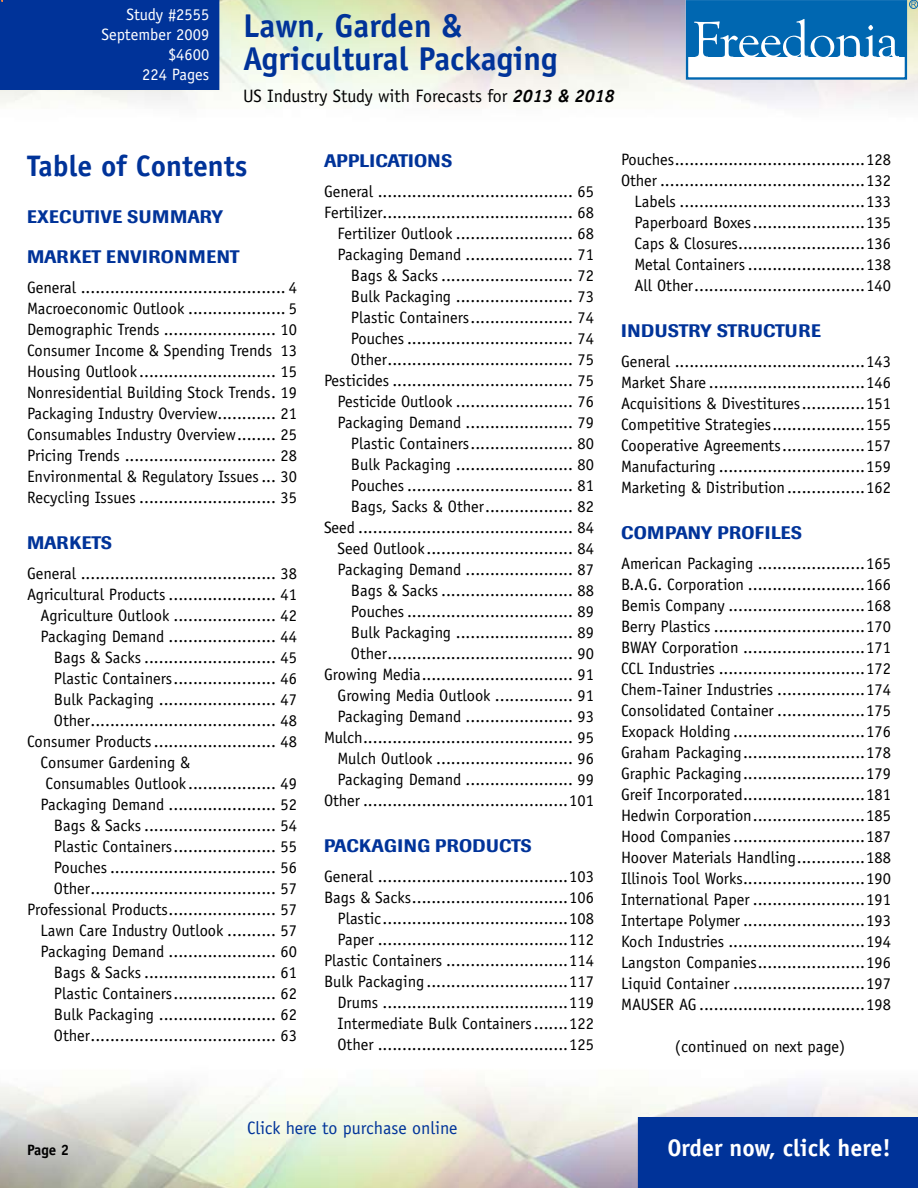
<style>
.page{position:relative;width:918px;height:1188px;background:#fff}
.page>*{position:absolute;margin:0;border:0;box-sizing:border-box;transform-origin:0 0}
.t1{font:700 33px/33px "Officina Sans";color:#039}
.t2{font:700 29.7px "Officina Sans";color:#039}
.t3{font:700 24px "Officina Sans";color:#fff}
.t4{font:500 18px "Imago";letter-spacing:.02em;color:#039}
.t5{font:18px "Officina Sans";color:#000}
.t6{font:18px "Officina Sans";color:#039}
.t7{font:16.5px/21px "Officina Sans";color:#000;text-align:justify}
.t8{font:16.5px/19.8px "Officina Sans";color:#fff;text-align:right}
.t9{font:700 15px "Officina Sans";color:#000}
.s1{font-weight:700;font-style:italic}
</style>
<div class="page">
<div style="left:638px;top:1117px;width:280px;height:71px;background:#039"></div>
<div style="left:686px;top:0;width:221px;height:80px;border:2px solid #0067b1"></div>
<div style="left:687px;top:1px;width:218px;height:56px;background:#0067b1"></div>
<svg style="left:694px;top:19px;width:205px;height:38px"></svg>
<div style="left:909px;top:0;width:9px;height:9px;border:1px solid #0067b1;border-radius:50%"></div>
<svg style="left:911px;top:2px;width:5px;height:5px"></svg>
<div style="left:0;top:0;width:219px;height:90px;background:#039"></div>
<p class="t8" style="left:101px;top:5px;width:109px">Study #2555<br>September 2009 $4600<br>224 Pages</p>
<h1 class="t1" style="left:243px;top:9px;width:316px">Lawn, Garden &amp;<br>Agricultural Packaging</h1>
<p class="t5" style="left:243px;top:85px;width:373px">US Industry Study with Forecasts for <span class="s1">2013 &amp; 2018</span></p>
<h2 class="t2" style="left:27px;top:148px;width:222px">Table of Contents</h2>
<p class="t4" style="left:27px;top:206px;width:198px">EXECUTIVE SUMMARY</p>
<p class="t4" style="left:27px;top:246px;width:214px">MARKET ENVIRONMENT</p>
<p class="t7" style="left:27px;top:277px;width:271px">General .......................................... 4<br>Macroeconomic Outlook .................... 5<br>Demographic Trends ....................... 10<br>Consumer Income &amp; Spending Trends 13<br>Housing Outlook ............................ 15<br>Nonresidential Building Stock Trends. 19<br>Packaging Industry Overview............ 21<br>Consumables Industry Overview........ 25<br>Pricing Trends ............................... 28<br>Environmental &amp; Regulatory Issues... 30<br>Recycling Issues ............................ 35</p>
<p class="t4" style="left:27px;top:531px;width:15px">MARK</p>
<p class="t4" style="left:82px;top:531px;width:32px">ETS</p>
<p class="t7" style="left:27px;top:563px;width:271px">General ........................................ 38</p>
<p class="t7" style="left:27px;top:584px;width:271px">Agricultural Products ...................... 41</p>
<p class="t7" style="left:40px;top:605px;width:258px">Agriculture Outlook ..................... 42</p>
<p class="t7" style="left:40px;top:626px;width:258px">Packaging Demand ...................... 44</p>
<p class="t7" style="left:54px;top:647px;width:245px">Bags &amp; Sacks ........................... 45</p>
<p class="t7" style="left:54px;top:668px;width:245px">Plastic Containers..................... 46</p>
<p class="t7" style="left:54px;top:689px;width:245px">Bulk Packaging ........................ 47</p>
<p class="t7" style="left:54px;top:710px;width:245px">Other...................................... 48</p>
<p class="t7" style="left:27px;top:731px;width:271px">Consumer Products......................... 48</p>
<p class="t7" style="left:40px;top:752px;width:151px">Consumer Gardening &amp;</p>
<p class="t7" style="left:45px;top:773px;width:253px">Consumables Outlook .................. 49</p>
<p class="t7" style="left:40px;top:794px;width:258px">Packaging Demand ...................... 52</p>
<p class="t7" style="left:54px;top:815px;width:245px">Bags &amp; Sacks ........................... 54</p>
<p class="t7" style="left:54px;top:836px;width:245px">Plastic Containers..................... 55</p>
<p class="t7" style="left:54px;top:857px;width:245px">Pouches .................................. 56</p>
<p class="t7" style="left:54px;top:878px;width:245px">Other...................................... 57</p>
<p class="t7" style="left:27px;top:899px;width:271px">Professional Products...................... 57</p>
<p class="t7" style="left:40px;top:920px;width:258px">Lawn Care Industry Outlook .......... 57</p>
<p class="t7" style="left:40px;top:941px;width:258px">Packaging Demand ...................... 60</p>
<p class="t7" style="left:54px;top:962px;width:245px">Bags &amp; Sacks ........................... 61</p>
<p class="t7" style="left:54px;top:983px;width:245px">Plastic Containers..................... 62</p>
<p class="t7" style="left:54px;top:1004px;width:245px">Bulk Packaging ........................ 62</p>
<p class="t7" style="left:54px;top:1025px;width:245px">Other...................................... 63</p>
<p class="t4" style="left:324px;top:150px;width:57px">APPLICATION</p>
<p class="t4" style="left:441px;top:150px;width:13px">S</p>
<p class="t7" style="left:324px;top:181px;width:271px;text-align:right">General ........................................ 65<br>Fertilizer....................................... 68<br>Fertilizer Outlook ........................ 68<br>Packaging Demand ...................... 71<br>Bags &amp; Sacks ........................... 72<br>Bulk Packaging ........................ 73<br>Plastic Containers..................... 74<br>Pouches .................................. 74<br>Other...................................... 75<br>Pesticides ..................................... 75<br>Pesticide Outlook ........................ 76<br>Packaging Demand ...................... 79<br>Plastic Containers..................... 80<br>Bulk Packaging ........................ 80<br>Pouches .................................. 81<br>Bags, Sacks &amp; Other.................. 82<br>Seed ............................................ 84<br>Seed Outlook.............................. 84<br>Packaging Demand ...................... 87<br>Bags &amp; Sacks ........................... 88<br>Pouches .................................. 89<br>Bulk Packaging ........................ 89<br>Other...................................... 90<br>Growing Media............................... 91<br>Growing Media Outlook ................ 91<br>Packaging Demand ...................... 93<br>Mulch........................................... 95<br>Mulch Outlook ............................ 96<br>Packaging Demand ...................... 99<br>Other ..........................................101</p>
<p class="t4" style="left:324px;top:835px;width:24px">PACKA</p>
<p class="t4" style="left:384px;top:835px;width:115px">GING PRODUCT</p>
<p class="t4" style="left:521px;top:835px;width:13px">S</p>
<p class="t7" style="left:324px;top:866px;width:271px;text-align:right">General .......................................103<br>Bags &amp; Sacks................................106<br>Plastic......................................108<br>Paper .......................................112<br>Plastic Containers .........................114<br>Bulk Packaging .............................117<br>Drums ......................................119<br>Intermediate Bulk Containers.......122<br>Other .......................................125</p>
<p class="t7" style="left:621px;top:149px;width:271px;text-align:right">Pouches.......................................128<br>Other ..........................................132<br>Labels ......................................133<br>Paperboard Boxes.......................135<br>Caps &amp; Closures..........................136<br>Metal Containers ........................138<br>All Other...................................140</p>
<p class="t4" style="left:621px;top:320px;width:70px">IN DUSTRY</p>
<p class="t4" style="left:717px;top:320px;width:24px">STRUCTUR</p>
<p class="t4" style="left:811px;top:320px;width:11px">E</p>
<p class="t7" style="left:621px;top:351px;width:271px">General .......................................143<br>Market Share ................................146<br>Acquisitions &amp; Divestitures.............151<br>Competitive Strategies...................155<br>Cooperative Agreements.................157<br>Manufacturing ..............................159<br>Marketing &amp; Distribution................162</p>
<p class="t4" style="left:621px;top:522px;width:161px">COMPANY PROFILES</p>
<p class="t7" style="left:621px;top:553px;width:271px">American Packaging ......................165<br>B.A.G. Corporation ........................166<br>Bemis Company ............................168<br>Berry Plastics ...............................170<br>BWAY Corporation .........................171<br>CCL Industries ..............................172<br>Chem-Tainer Industries ..................174<br>Consolidated Container ..................175<br>Exopack Holding ...........................176<br>Graham Packaging.........................178<br>Graphic Packaging.........................179<br>Greif Incorporated.........................181<br>Hedwin Corporation.......................185<br>Hood Companies...........................187<br>Hoover Materials Handling..............188<br>Illinois Tool Works.........................190<br>International Paper .......................191<br>Intertape Polymer .........................193<br>Koch Industries ............................194<br>Langston Companies......................196<br>Liquid Container ...........................197<br>MAUSER AG ..................................198</p>
<p class="t7" style="left:675px;top:1036px;width:172px">(continued on next page)</p>
<p class="t6" style="left:247px;top:1117px;width:212px">Click here to purchase online</p>
<p class="t9" style="left:27px;top:1140px;width:31px">Page</p>
<h3 class="t3" style="left:667px;top:1133px;width:225px">Order now, click here!</h3>
</div>
